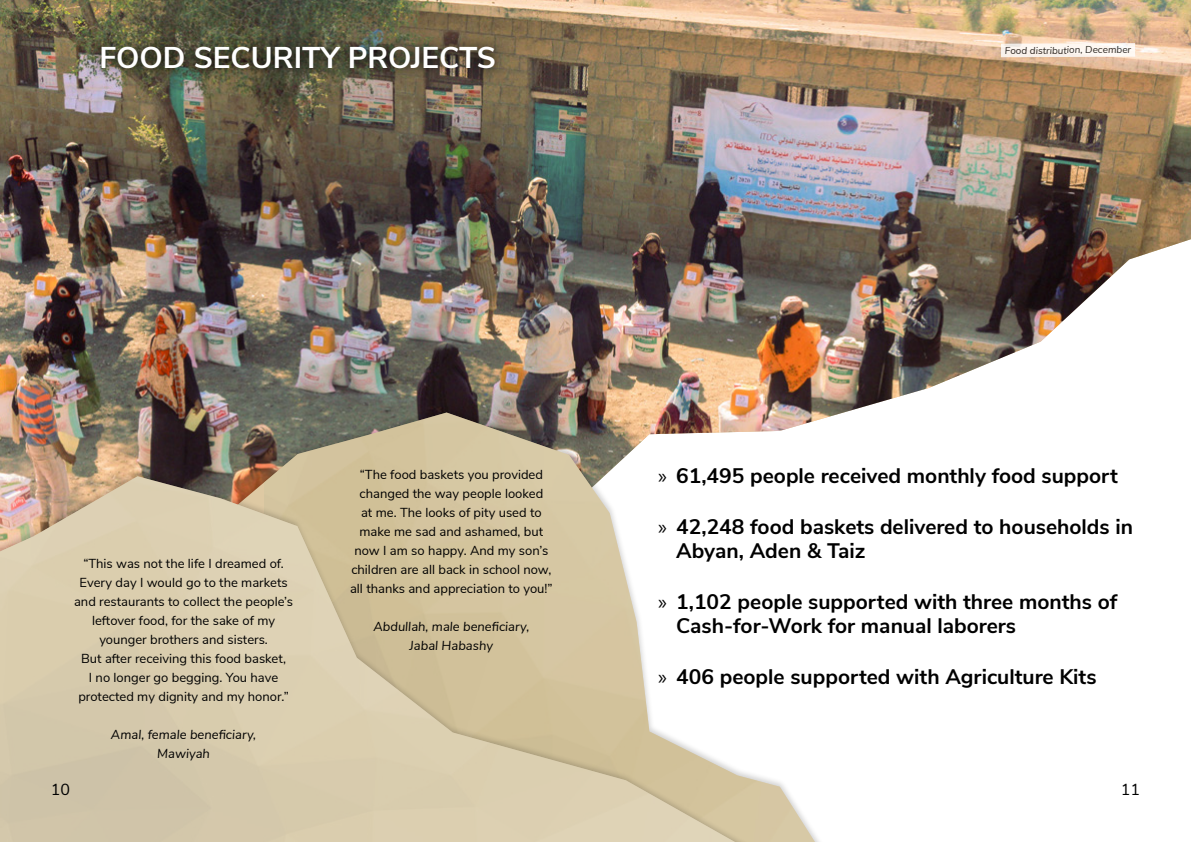
<style>
.page{position:relative;width:1191px;height:842px;background:#fff}
.page>*{position:absolute;margin:0;border:0;box-sizing:border-box;transform-origin:0 0}
.t1{font:700 30px "Nunito Sans";color:#fff}
.t2{font:700 21px/25px "Nunito Sans";color:#000}
.t3{font:16px "Nunito Sans";color:#000}
.t4{font:13px/19px "Nunito Sans";color:#000;text-align:center}
.t5{font:italic 13px/19px "Nunito Sans";color:#000;text-align:center}
.t6{font:italic 10px "Nunito Sans";letter-spacing:-.005em;color:#000}
.s1{font-family:"Myriad Pro";font-weight:400}
</style>
<div class="page">
<img style="left:0;top:0;width:1191px;height:404px">
<img style="left:90px;top:35px;width:416px;height:45px">
<svg style="left:1001px;top:43px;width:134px;height:14px"></svg>
<div style="left:0;top:404px;width:941px;height:438px;background:#000;opacity:.18"></div>
<img style="left:0;top:412px;width:265px;height:57px">
<img style="left:265px;top:412px;width:550px;height:430px">
<div style="left:0;top:469px;width:776px;height:373px;background:#000;opacity:.18"></div>
<img style="left:0;top:476px;width:735px;height:366px">
<h1 class="t1" style="left:99px;top:35px;width:398px">FOOD SECURITY PROJECTS</h1>
<p class="t6" style="left:1005px;top:43px;width:128px">Food distribution, December</p>
<p class="t4" style="left:74px;top:553px;width:220px">“This was not the life I dreamed of.<br>Every day I would go to the markets and restaurants to collect the people’s leftover food, for the sake of my younger brothers and sisters.<br>But after receiving this food basket,<br>I no longer go begging. You have protected my dignity and my honor.”</p>
<p class="t5" style="left:111px;top:724px;width:147px">Amal, female beneficiary,<br>Mawiyah</p>
<p class="t4" style="left:350px;top:464px;width:204px">“The food baskets you provided changed the way people looked<br>at me. The looks of pity used to make me sad and ashamed, but now I am so happy. And my son’s children are all back in school now, all thanks and appreciation to you!”</p>
<p class="t5" style="left:373px;top:617px;width:157px">Abdullah, male beneficiary,<br>Jabal Habashy</p>
<h2 class="t2" style="left:658px;top:462px;width:461px"><span class="s1">»</span> 61,495 people received monthly food support</h2>
<h2 class="t2" style="left:676px;top:512px;width:458px;text-indent:-18px"><span class="s1">»</span> 42,248 food baskets delivered to households in<br>Abyan, Aden &amp; Taiz</h2>
<h2 class="t2" style="left:676px;top:587px;width:442px;text-indent:-18px"><span class="s1">»</span> 1,102 people supported with three months of<br>Cash-for-Work for manual laborers</h2>
<h2 class="t2" style="left:658px;top:662px;width:440px"><span class="s1">»</span> 406 people supported with Agriculture Kits</h2>
<p class="t3" style="left:51px;top:778px;width:21px">10</p>
<p class="t3" style="left:1120px;top:778px;width:21px">11</p>
</div>
